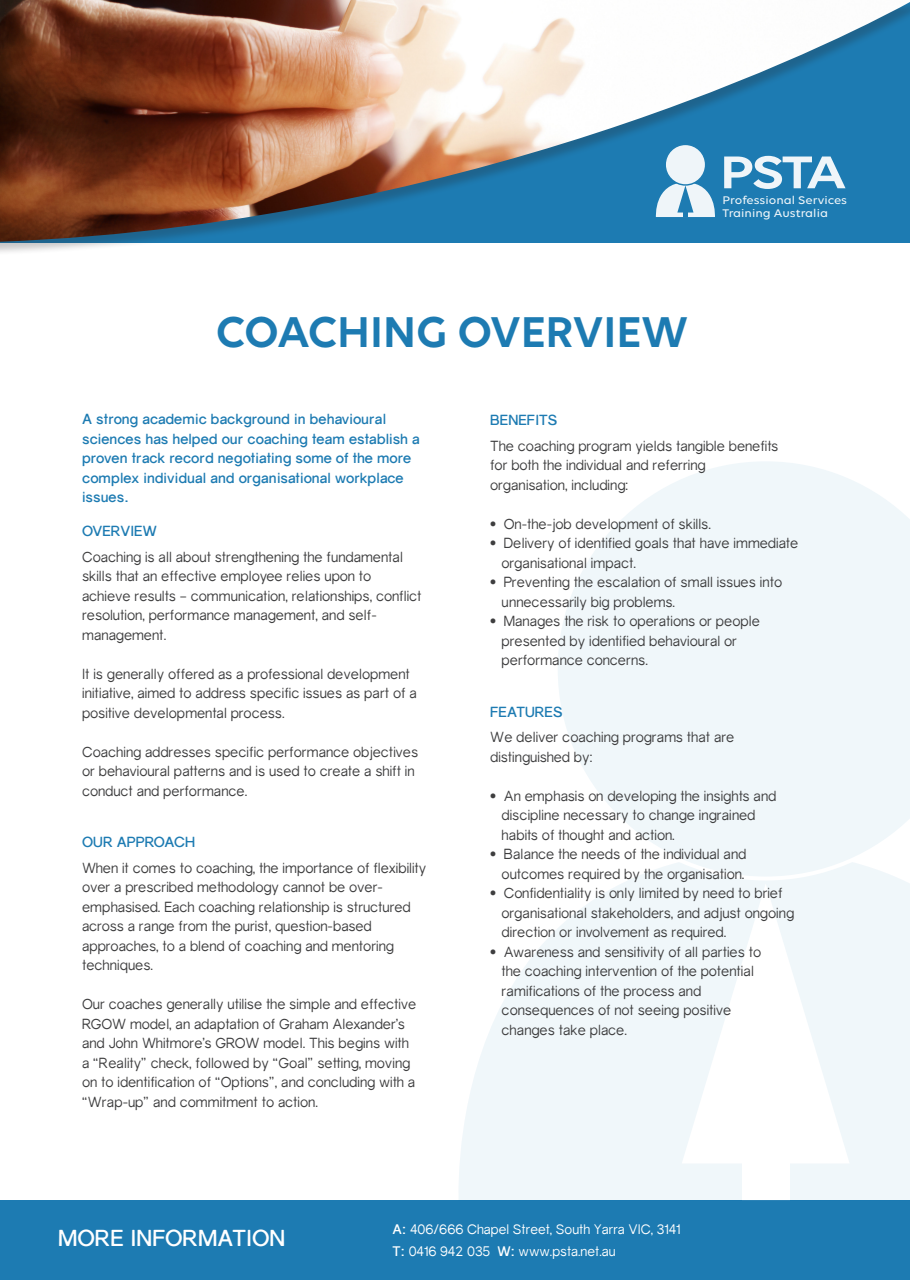
<style>
.page{position:relative;width:910px;height:1280px;background:#fff}
.page>*{position:absolute;margin:0;border:0;box-sizing:border-box;transform-origin:0 0}
.t1{font:600 49.5px "Volte";color:#fff;scale:1.17 1}
.t2{font:600 46.5px "Volte";color:#1d7bb2}
.t3{font:700 22.5px "Gravity";color:#fff}
.t4{font:14.25px/19.5px "Gravity";color:#3e3e3f}
.t5{font:700 14.25px/19.5px "Gravity";color:#1d7bb2}
.t6{font:13.5px/22.5px "Gravity";color:#fff}
.t7{font:500 12px/12.8px "Volte";color:#fff;scale:1.07 1}
.s1{font-weight:700}
</style>
<div class="page">
<div style="left:0;top:1200px;width:910px;height:80px;background:#1d7bb2"></div>
<svg style="left:459px;top:880px;width:451px;height:320px;fill:#f0f7fa"></svg>
<svg style="left:558px;top:462px;width:352px;height:418px"></svg>
<div style="left:742px;top:1163px;width:48px;height:37px;background:#fff"></div>
<svg style="left:682px;top:883px;width:168px;height:280px;fill:#f1f7fa"></svg>
<div style="left:0;top:1px;width:910px;height:255px;background:#231f20;opacity:.25"></div>
<img style="left:0;top:0;width:910px;height:242px">
<svg style="left:665px;top:144px;width:41px;height:41px"></svg>
<div style="left:664px;top:144px;width:42px;height:42px;border:1px solid #1d7bb2;border-radius:50%"></div>
<svg style="left:654px;top:182px;width:63px;height:35px"></svg>
<h1 class="t1" style="left:720px;top:143px;width:110px">PSTA</h1>
<p class="t7" style="left:722px;top:194px;width:118px">Professional Services<br>Training Australia</p>
<p class="t2" style="left:216px;top:304px;width:474px">COACHING OVERVIEW</p>
<p class="t5" style="left:82px;top:409px;width:339px">A strong academic background in behavioural sciences has helped our coaching team establish a proven track record negotiating some of the more complex individual and organisational workplace issues.</p>
<p class="t5" style="left:82px;top:521px;width:76px">OVERVIEW</p>
<p class="t4" style="left:82px;top:547px;width:341px">Coaching is all about strengthening the fundamental skills that an effective employee relies upon to achieve results – communication, relationships, conflict resolution, performance management, and self&shy;management.</p>
<p class="t4" style="left:82px;top:664px;width:336px">It is generally offered as a professional development initiative, aimed to address specific issues as part of a positive developmental process.</p>
<p class="t4" style="left:82px;top:742px;width:338px">Coaching addresses specific performance objectives or behavioural patterns and is used to create a shift in conduct and performance.</p>
<p class="t5" style="left:82px;top:832px;width:115px">OUR APPROACH</p>
<p class="t4" style="left:82px;top:858px;width:346px">When it comes to coaching, the importance of flexibility over a prescribed methodology cannot be over&shy;emphasised. Each coaching relationship is structured across a range from the purist, question-based approaches, to a blend of coaching and mentoring techniques.</p>
<p class="t4" style="left:82px;top:994px;width:336px">Our coaches generally utilise the simple and effective RGOW model, an adaptation of Graham Alexander’s and John Whitmore’s GROW model. This begins with a “Reality” check, followed by “Goal” setting, moving on to identification of “Options”, and concluding with a “Wrap-up” and commitment to action.</p>
<p class="t5" style="left:490px;top:410px;width:69px">BENEFITS</p>
<p class="t4" style="left:490px;top:436px;width:290px">The coaching program yields tangible benefits</p>
<p class="t4" style="left:490px;top:455px;width:217px">for both the individual and referring</p>
<p class="t4" style="left:490px;top:475px;width:139px">organisation, including:</p>
<p class="t4" style="left:490px;top:514px;width:222px">• On-the-job development of skills.</p>
<p class="t4" style="left:502px;top:534px;width:298px;text-indent:-11px">• Delivery of identified goals that have immediate organisational impact.</p>
<p class="t4" style="left:502px;top:573px;width:282px;text-indent:-11px">• Preventing the escalation of small issues into unnecessarily big problems.</p>
<p class="t4" style="left:490px;top:612px;width:271px">• Manages the risk to operations or people</p>
<p class="t4" style="left:502px;top:631px;width:237px">presented by identified behavioural or</p>
<p class="t4" style="left:502px;top:650px;width:148px">performance concerns.</p>
<p class="t5" style="left:490px;top:702px;width:74px">FEATURES</p>
<p class="t4" style="left:490px;top:727px;width:246px">We deliver coaching programs that are</p>
<p class="t4" style="left:490px;top:747px;width:104px">distinguished by:</p>
<p class="t4" style="left:502px;top:786px;width:276px;text-indent:-11px">• An emphasis on developing the insights and discipline necessary to change ingrained</p>
<p class="t4" style="left:502px;top:825px;width:175px">habits of thought and action.</p>
<p class="t4" style="left:490px;top:844px;width:258px;text-align:right">• Balance the needs of the individual and outcomes required by the organisation.</p>
<p class="t4" style="left:502px;top:883px;width:294px;text-indent:-11px">• Confidentiality is only limited by need to brief organisational stakeholders, and adjust ongoing direction or involvement as required.</p>
<p class="t4" style="left:490px;top:942px;width:273px">• Awareness and sensitivity of all parties to</p>
<p class="t4" style="left:502px;top:961px;width:254px">the coaching intervention of the potential ramifications of the process and</p>
<p class="t4" style="left:502px;top:1000px;width:231px">consequences of not seeing positive</p>
<p class="t4" style="left:502px;top:1020px;width:127px">changes take place.</p>
<p class="t3" style="left:58px;top:1224px;width:229px">MORE INFORMATION</p>
<p class="t6" style="left:393px;top:1218px;width:289px"><span class="s1">A:</span> 406/666 Chapel Street, South Yarra VIC, 3141<br><span class="s1">T:</span> 0416 942 035 <span class="s1">W:</span> www.psta.net.au</p>
</div>
